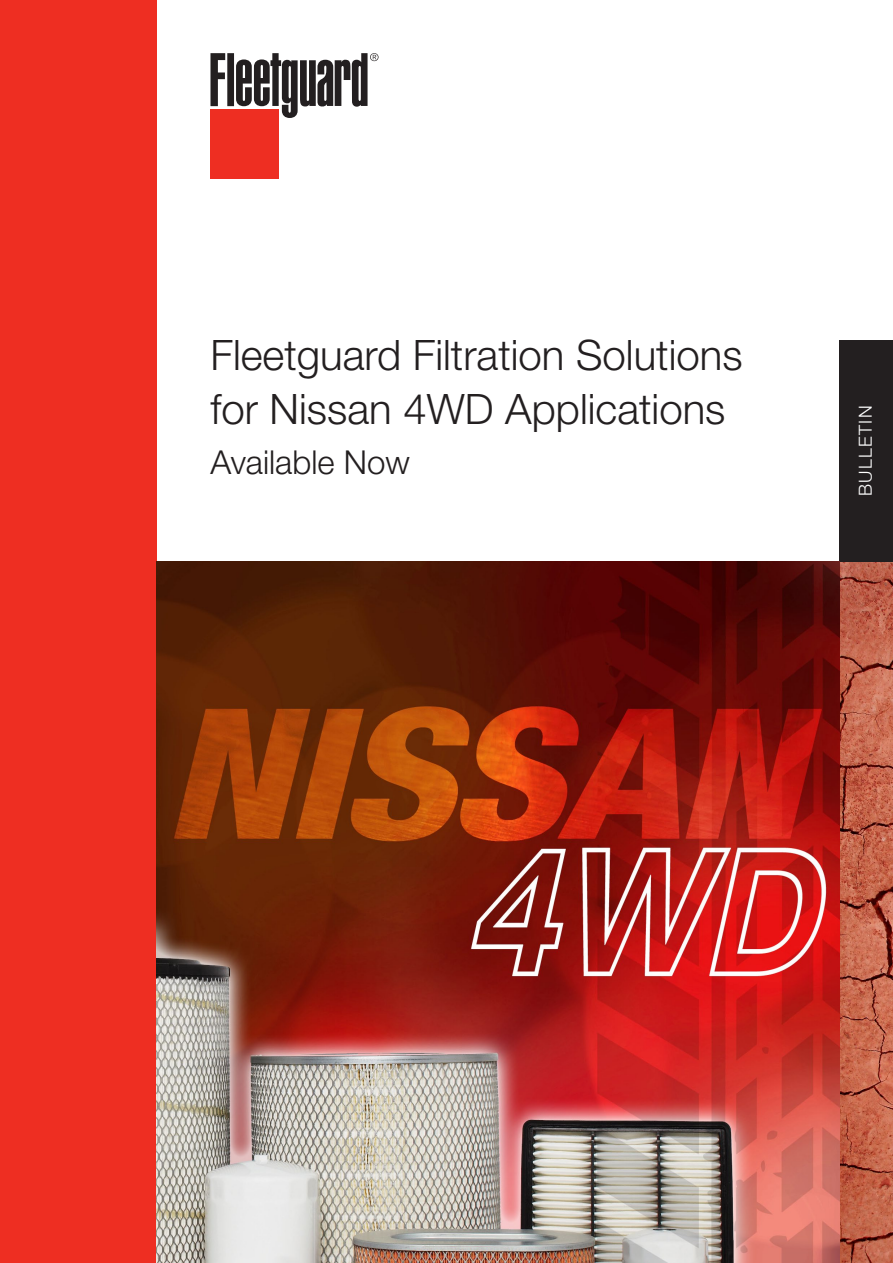
<style>
.page{position:relative;width:893px;height:1263px;background:#fff}
.page>*{position:absolute;margin:0;border:0;box-sizing:border-box;transform-origin:0 0}
.headline_short{font:300 42px/54px "Helvetica Neue LT Pro";color:#231f20}
.headline_secondary{font:300 33px "Helvetica Neue LT Pro";color:#231f20}
.headline_secondary-2{font:300 18px "Helvetica Neue LT Pro";letter-spacing:.075em;color:#fff}
</style>
<div class="page">
<div style="left:0;top:0;width:156px;height:1263px;background:#ee2e22"></div>
<div style="left:210px;top:109px;width:69px;height:69px;background:#ee2e22"></div>
<svg style="left:210px;top:53px;width:168px;height:65px"></svg>
<img style="left:156px;top:561px;width:737px;height:702px">
<div style="left:840px;top:340px;width:53px;height:221px;background:#231f20"></div>
<p class="headline_short" style="left:210px;top:327px;width:534px">Fleetguard Filtration Solutions for Nissan 4WD Applications</p>
<p class="headline_secondary" style="left:210px;top:442px;width:201px">Available Now</p>
<p class="headline_secondary-2" style="left:854px;top:496px;width:92px;rotate:-90deg">BULLETIN</p>
</div>
